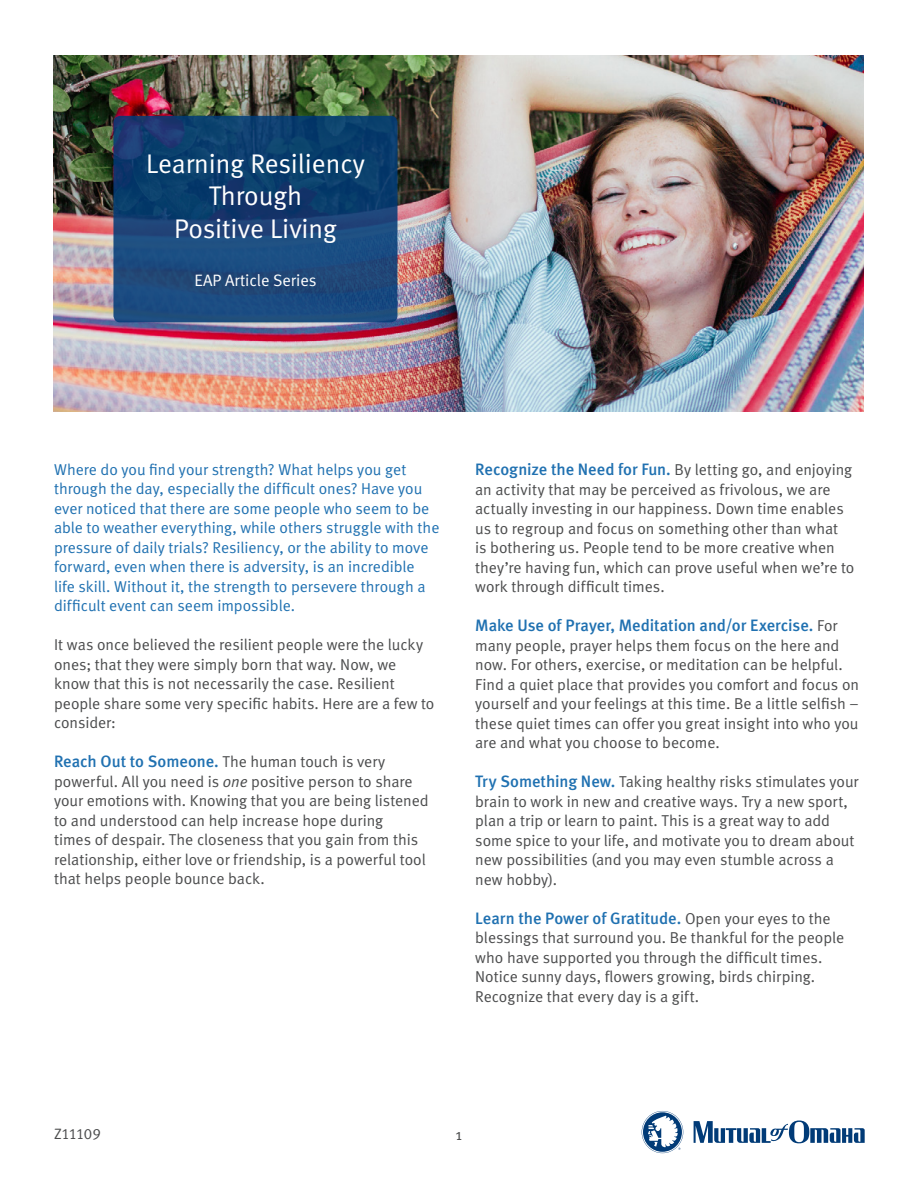
<style>
.page{position:relative;width:918px;height:1188px;background:#fff}
.page>*{position:absolute;margin:0;border:0;box-sizing:border-box;transform-origin:0 0}
.t1{font:27px/32.4px "Meta Normal";color:#fff;text-align:center}
.body{font:16.5px "Meta Medium LF";color:#2071b1}
.t2{font:16.5px "Meta Normal";color:#fff}
.body-2{font:15.75px/19.5px "Meta Normal LF";color:#4b4c4d}
.intro{font:15.75px/19.5px "Meta Normal";color:#2071b1}
.t3{font:15.75px "Meta Normal";color:#4b4c4d}
.t4{font:15px "Meta Normal LF";letter-spacing:-.05em;color:#4b4c4d}
.s1{font-family:"Meta Medium LF";font-size:16.5px;color:#2071b1}
.s2{font-style:italic}
.s3{font-family:"Meta Normal LF";font-size:15.75px;color:#4b4c4d}
</style>
<div class="page">
<svg style="left:642px;top:1111px;width:41px;height:42px"></svg>
<svg style="left:694px;top:1120px;width:171px;height:23px"></svg>
<img style="left:54px;top:55px;width:810px;height:356px">
<svg style="left:113px;top:116px;width:285px;height:206px;background:#154375"></svg>
<p class="t1" style="left:146px;top:147px;width:220px">Learning Resiliency<br>Through<br>Positive Living</p>
<p class="t2" style="left:195px;top:271px;width:123px">EAP Article Series</p>
<p class="intro" style="left:54px;top:459px;width:387px">Where do you find your strength? What helps you get through the day, especially the difficult ones? Have you ever noticed that there are some people who seem to be able to weather everything, while others struggle with the pressure of daily trials? Resiliency, or the ability to move forward, even when there is adversity, is an incredible life skill. Without it, the strength to persevere through a difficult event can seem impossible.</p>
<p class="body-2" style="left:54px;top:635px;width:382px">It was once believed the resilient people were the lucky ones; that they were simply born that way. Now, we know that this is not necessarily the case. Resilient people share some very specific habits. Here are a few to consider:</p>
<p class="body-2" style="left:54px;top:752px;width:376px"><span class="s1">Reach Out to Someone.</span> The human touch is very powerful. All you need is <span class="s2">one</span> positive person to share your emotions with. Knowing that you are being listened to and understood can help increase hope during<br>times of despair. The closeness that you gain from this relationship, either love or friendship, is a powerful tool that helps people bounce back.</p>
<p class="body" style="left:475px;top:460px;width:378px">Recognize the Need for Fun. <span class="s3">By letting go, and enjoying</span></p>
<p class="body-2" style="left:475px;top:479px;width:381px">an activity that may be perceived as frivolous, we are actually investing in our happiness. Down time enables us to regroup and focus on something other than what<br>is bothering us. People tend to be more creative when they’re having fun, which can prove useful when we’re to work through difficult times.</p>
<p class="body" style="left:475px;top:616px;width:364px">Make Use of Prayer, Meditation and/or Exercise. <span class="s3">For</span></p>
<p class="body-2" style="left:475px;top:635px;width:385px">many people, prayer helps them focus on the here and now. For others, exercise, or meditation can be helpful.<br>Find a quiet place that provides you comfort and focus on yourself and your feelings at this time. Be a little selfish – these quiet times can offer you great insight into who you are and what you choose to become.</p>
<p class="body-2" style="left:475px;top:772px;width:385px"><span class="s1">Try Something New.</span> Taking healthy risks stimulates your brain to work in new and creative ways. Try a new sport, plan a trip or learn to paint. This is a great way to add some spice to your life, and motivate you to dream about new possibilities (and you may even stumble across a new hobby).</p>
<p class="body" style="left:475px;top:908px;width:357px">Learn the Power of Gratitude. <span class="s3">Open your eyes to the</span></p>
<p class="body-2" style="left:475px;top:928px;width:371px">blessings that surround you. Be thankful for the people who have supported you through the difficult times.<br>Notice sunny days, flowers growing, birds chirping.<br>Recognize that every day is a gift.</p>
<p class="t4" style="left:54px;top:1125px;width:48px">Z11109</p>
<p class="t3" style="left:456px;top:1125px;width:8px">1</p>
</div>
